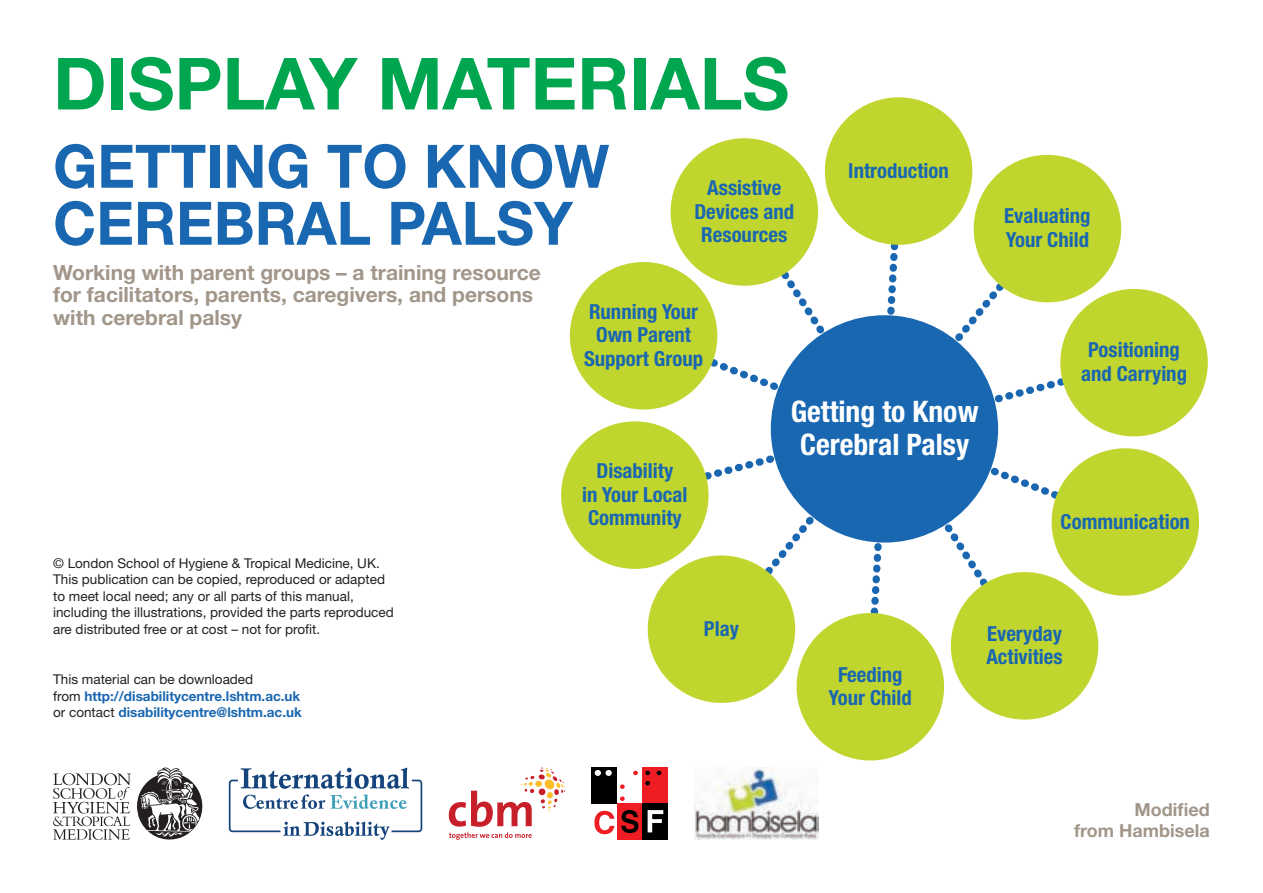
<style>
.page{position:relative;width:1263px;height:893px;background:#fff}
.page>*{position:absolute;margin:0;border:0;box-sizing:border-box;transform-origin:0 0}
.t1{font:700 72px "Helvetica Neue";color:#00a54f}
.t2{font:700 60px/57px "Helvetica Neue";color:#1967b1}
.t3{font:700 condensed 29.7px/32.5px "Helvetica Neue";color:#fff;text-align:center}
.t4{font:700 21px/22.5px "Helvetica Neue";color:#a19689}
.t5{font:700 condensed 20.7px/23.7px "Helvetica Neue";color:#1967b1;text-align:center}
.t6{font:700 18px/21px "Helvetica Neue";color:#a19689;text-align:right}
.t7{font:13.5px/16.5px "Helvetica Neue";color:#231f20}
.t8{font:700 13.5px/16.5px "Helvetica Neue";color:#1967b1}
.s1{font-weight:400;color:#231f20}
</style>
<div class="page">
<svg style="left:561px;top:97px;width:647px;height:663px"></svg>
<div style="left:771px;top:315px;width:227px;height:228px;background:#1967b1;border-radius:50%"></div>
<img style="left:695px;top:767px;width:124px;height:73px">
<svg style="left:137px;top:767px;width:66px;height:73px"></svg>
<svg style="left:53px;top:773px;width:78px;height:67px"></svg>
<svg style="left:449px;top:767px;width:116px;height:73px"></svg>
<div style="left:229px;top:780px;width:193px;height:52px;border:2px solid #15447c;border-radius:3px"></div>
<div style="left:280px;top:812px;width:112px;height:23px;background:#fff;border-radius:3px"></div>
<div style="left:238px;top:773px;width:174px;height:42px;background:#fff;border-radius:3px"></div>
<svg style="left:241px;top:767px;width:168px;height:42px"></svg>
<svg style="left:283px;top:821px;width:107px;height:19px"></svg>
<div style="left:591px;top:767px;width:26px;height:37px;background:#000"></div>
<div style="left:642px;top:767px;width:26px;height:37px;background:#ee1d23"></div>
<div style="left:617px;top:804px;width:25px;height:36px;background:#ee1d23"></div>
<div style="left:642px;top:804px;width:26px;height:36px;background:#000"></div>
<svg style="left:595px;top:770px;width:6px;height:6px"></svg>
<div style="left:605px;top:770px;width:7px;height:6px;background:#fff;border-radius:50%"></div>
<svg style="left:633px;top:771px;width:5px;height:4px"></svg>
<svg style="left:645px;top:771px;width:5px;height:4px"></svg>
<svg style="left:645px;top:781px;width:5px;height:4px"></svg>
<svg style="left:657px;top:771px;width:4px;height:4px"></svg>
<svg style="left:620px;top:784px;width:5px;height:5px"></svg>
<svg style="left:620px;top:796px;width:5px;height:5px"></svg>
<svg style="left:594px;top:811px;width:20px;height:23px"></svg>
<svg style="left:621px;top:810px;width:17px;height:23px"></svg>
<svg style="left:648px;top:810px;width:15px;height:22px"></svg>
<h1 class="t1" style="left:53px;top:39px;width:737px">DISPLAY MATERIALS</h1>
<h1 class="t2" style="left:53px;top:137px;width:558px">GETTING TO KNOW<br>CEREBRAL PALSY</h1>
<p class="t4" style="left:53px;top:261px;width:489px">Working with parent groups – a training resource for facilitators, parents, caregivers, and persons with cerebral palsy</p>
<p class="t5" style="left:694px;top:175px;width:101px">Assistive<br>Devices and<br>Resources</p>
<p class="t5" style="left:584px;top:299px;width:121px">Running Your<br>Own Parent<br>Support Group</p>
<p class="t5" style="left:848px;top:158px;width:102px">Introduction</p>
<p class="t5" style="left:582px;top:458px;width:107px">Disability<br>in Your Local<br>Community</p>
<p class="t3" style="left:791px;top:395px;width:189px">Getting to Know<br>Cerebral Palsy</p>
<p class="t5" style="left:1004px;top:204px;width:88px;text-align:left">Evaluating<br>Your Child</p>
<p class="t5" style="left:1081px;top:338px;width:107px">Positioning and Carrying</p>
<p class="t5" style="left:1061px;top:509px;width:131px">Communication</p>
<p class="t7" style="left:53px;top:554px;width:342px">© London School of Hygiene &amp; Tropical Medicine, UK.<br>This publication can be copied, reproduced or adapted to meet local need; any or all parts of this manual, including the illustrations, provided the parts reproduced are distributed free or at cost – not for profit.</p>
<p class="t8" style="left:53px;top:671px;width:250px"><span class="s1">This material can be downloaded<br>from</span> http://disabilitycentre.lshtm.ac.uk <span class="s1">or contact</span> disabilitycentre@lshtm.ac.uk</p>
<p class="t5" style="left:704px;top:616px;width:36px">Play</p>
<p class="t5" style="left:829px;top:662px;width:85px">Feeding<br>Your Child</p>
<p class="t5" style="left:986px;top:621px;width:78px;text-align:left">Everyday<br>Activities</p>
<p class="t6" style="left:1074px;top:798px;width:137px">Modified<br>from Hambisela</p>
</div>
